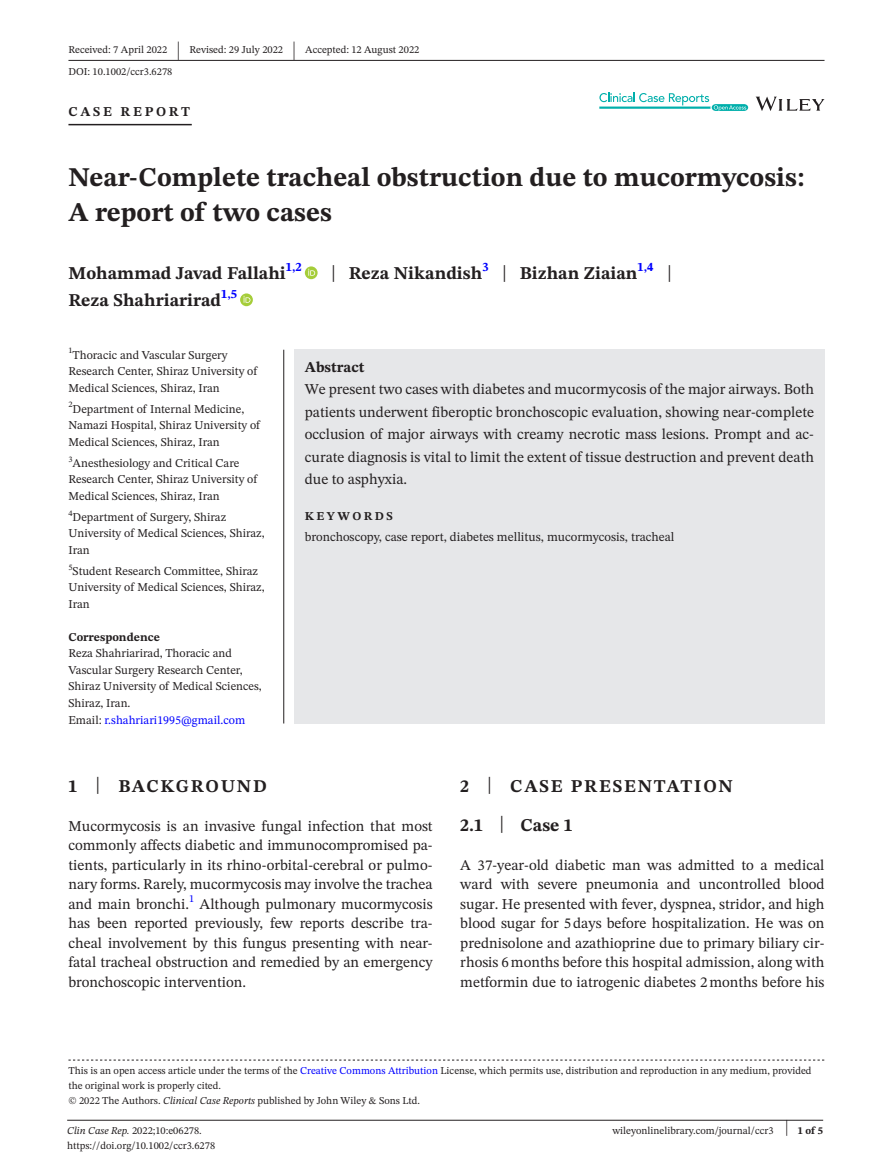
<style>
.page{position:relative;width:893px;height:1174px;background:#fff}
.page>*{position:absolute;margin:0;border:0;box-sizing:border-box;transform-origin:0 0}
.t1{font:700 27px/34.5px "STIX Two Text";color:#231f20}
.t2{font:25.65px "STIX Two Text";color:#231f20;scale:.49 1}
.t3{font:700 18px "STIX Two Text";color:#231f20}
.t4{font:700 18px/39px "STIX Two Text";letter-spacing:.1em;color:#231f20}
.t5{font:15px/19.5px "STIX Two Text";color:#231f20;text-align:justify}
.t6{font:700 15px "STIX Two Text";color:#231f20}
.t7{font:700 13.5px "STIX Two Text";letter-spacing:.2em;color:#231f20}
.t8{font:12.75px "STIX Two Text";color:#231f20}
.t9{font:12px/16.5px "STIX Two Text";color:#231f20}
.t10{font:700 12px "STIX Two Text";color:#231f20}
.t11{font:700 12px "STIX Two Text";letter-spacing:.2em;color:#231f20}
.t12{font:10.5px/15px "STIX Two Text";color:#231f20}
.t13{font:700 10.5px "STIX Two Text";color:#231f20}
.t14{font:10.5px "STIX Two Text";color:#00f}
.s1{font-weight:400;font-size:23.4px}
.s2{color:#00f}
.s3{font-weight:400;font-size:23.7px}
.s4{font-style:italic}
.s5{font-weight:400;font-size:22.2px}
</style>
<div class="page">
<hr style="left:67px;top:1119px;width:756px;height:1px;background:#231f20">
<svg style="left:756px;top:97px;width:68px;height:14px"></svg>
<svg style="left:599px;top:93px;width:149px;height:18px"></svg>
<hr style="left:68px;top:60px;width:756px;height:1px;background:#231f20">
<hr style="left:68px;top:124px;width:124px;height:1px;background:#231f20">
<svg style="left:305px;top:266px;width:13px;height:13px"></svg>
<svg style="left:308px;top:269px;width:7px;height:7px"></svg>
<svg style="left:240px;top:293px;width:13px;height:13px"></svg>
<svg style="left:244px;top:296px;width:6px;height:7px"></svg>
<svg style="left:68px;top:1059px;width:756px;height:1px"></svg>
<hr style="left:283px;top:350px;width:1px;height:373px;background:#231f20">
<div style="left:294px;top:350px;width:530px;height:202px;background:#e6e7e9"></div>
<div style="left:294px;top:551px;width:530px;height:172px;background:#e6e7e9"></div>
<p class="t12" style="left:68px;top:42px;width:100px">Received: 7 April 2022</p>
<h2 class="t2" style="left:177px;top:32px;width:8px">|</h2>
<p class="t12" style="left:189px;top:42px;width:95px">Revised: 29 July 2022</p>
<h2 class="t2" style="left:293px;top:32px;width:8px">|</h2>
<p class="t12" style="left:305px;top:42px;width:116px">Accepted: 12 August 2022</p>
<p class="t12" style="left:68px;top:64px;width:105px">DOI: 10.1002/ccr3.6278</p>
<p class="t7" style="left:68px;top:101px;width:123px">CASE REPORT</p>
<h1 class="t1" style="left:68px;top:161px;width:737px">Near-Complete tracheal obstruction due to mucormycosis:<br>A report of two cases</h1>
<p class="t3" style="left:68px;top:260px;width:235px">Mohammad Javad Fallahi<sup>1,2</sup></p>
<p class="t3" style="left:331px;top:260px;width:342px"><span class="s1">|</span> Reza Nikandish<sup>3</sup> <span class="s1">|</span> Bizhan Ziaian<sup>1,4</sup> <span class="s1">|</span></p>
<p class="t3" style="left:68px;top:287px;width:170px">Reza Shahriarirad<sup>1,5</sup></p>
<p class="t9" style="left:68px;top:346px;width:190px"><sup>1</sup>Thoracic and Vascular Surgery<br>Research Center, Shiraz University of<br>Medical Sciences, Shiraz, Iran</p>
<p class="t9" style="left:68px;top:400px;width:193px"><sup>2</sup>Department of Internal Medicine,<br>Namazi Hospital, Shiraz University of<br>Medical Sciences, Shiraz, Iran</p>
<p class="t9" style="left:68px;top:454px;width:190px"><sup>3</sup>Anesthesiology and Critical Care<br>Research Center, Shiraz University of<br>Medical Sciences, Shiraz, Iran</p>
<p class="t9" style="left:68px;top:508px;width:198px"><sup>4</sup>Department of Surgery, Shiraz<br>University of Medical Sciences, Shiraz,<br>Iran</p>
<p class="t9" style="left:68px;top:562px;width:198px"><sup>5</sup>Student Research Committee, Shiraz<br>University of Medical Sciences, Shiraz,<br>Iran</p>
<p class="t10" style="left:68px;top:628px;width:93px">Correspondence</p>
<p class="t9" style="left:68px;top:645px;width:195px">Reza Shahriarirad, Thoracic and<br>Vascular Surgery Research Center,<br>Shiraz University of Medical Sciences,<br>Shiraz, Iran.<br>Email: <span class="s2">r.shahriari1995@gmail.com</span></p>
<p class="t6" style="left:305px;top:356px;width:61px">Abstract</p>
<p class="t5" style="left:305px;top:378px;width:511px;line-height:22.5px">We present two cases with diabetes and mucormycosis of the major airways. Both patients underwent fiberoptic bronchoscopic evaluation, showing near-complete occlusion of major airways with creamy necrotic mass lesions. Prompt and ac&shy;curate diagnosis is vital to limit the extent of tissue destruction and prevent death due to asphyxia.</p>
<p class="t11" style="left:305px;top:507px;width:90px">KEYWORDS</p>
<p class="t8" style="left:305px;top:528px;width:371px">bronchoscopy, case report, diabetes mellitus, mucormycosis, tracheal</p>
<p class="t4" style="left:68px;top:767px;width:200px">1 <span class="s3">|</span> BACKGROUND</p>
<p class="t5" style="left:68px;top:816px;width:366px">Mucormycosis is an invasive fungal infection that most commonly affects diabetic and immunocompromised pa&shy;tients, particularly in its rhino-orbital-cerebral or pulmo&shy;nary forms. Rarely, mucormycosis may involve the trachea and main bronchi.</p>
<p class="t14" style="left:189px;top:891px;width:7px">1</p>
<p class="t5" style="left:68px;top:894px;width:366px;text-indent:131px">Although pulmonary mucormycosis has been reported previously, few reports describe tra&shy;cheal involvement by this fungus presenting with near&shy;fatal tracheal obstruction and remedied by an emergency bronchoscopic intervention.</p>
<p class="t4" style="left:460px;top:767px;width:274px">2 <span class="s3">|</span> CASE PRESENTATION<br>2.1 <span class="s3">|</span> Case 1</p>
<p class="t5" style="left:460px;top:855px;width:366px">A 37-year-old diabetic man was admitted to a medical ward with severe pneumonia and uncontrolled blood sugar. He presented with fever, dyspnea, stridor, and high blood sugar for 5days before hospitalization. He was on prednisolone and azathioprine due to primary biliary cir&shy;rhosis 6months before this hospital admission, along with metformin due to iatrogenic diabetes 2months before his</p>
<p class="t12" style="left:68px;top:1063px;width:745px">This is an open access article under the terms of the <span class="s2">Creative Commons Attribution</span> License, which permits use, distribution and reproduction in any medium, provided the original work is properly cited.<br>© 2022 The Authors. <span class="s4">Clinical Case Reports</span> published by John Wiley &amp; Sons Ltd.</p>
<p class="t12" style="left:67px;top:1123px;width:136px"><span class="s4">Clin Case Rep.</span> 2022;10:e06278.</p>
<p class="t13" style="left:785px;top:1123px;width:39px"><span class="s5">|</span> 1 of 5</p>
<p class="t12" style="left:67px;top:1138px;width:150px">https://doi.org/10.1002/ccr3.6278</p>
<p class="t12" style="left:612px;top:1123px;width:163px">wileyonlinelibrary.com/journal/ccr3</p>
</div>
